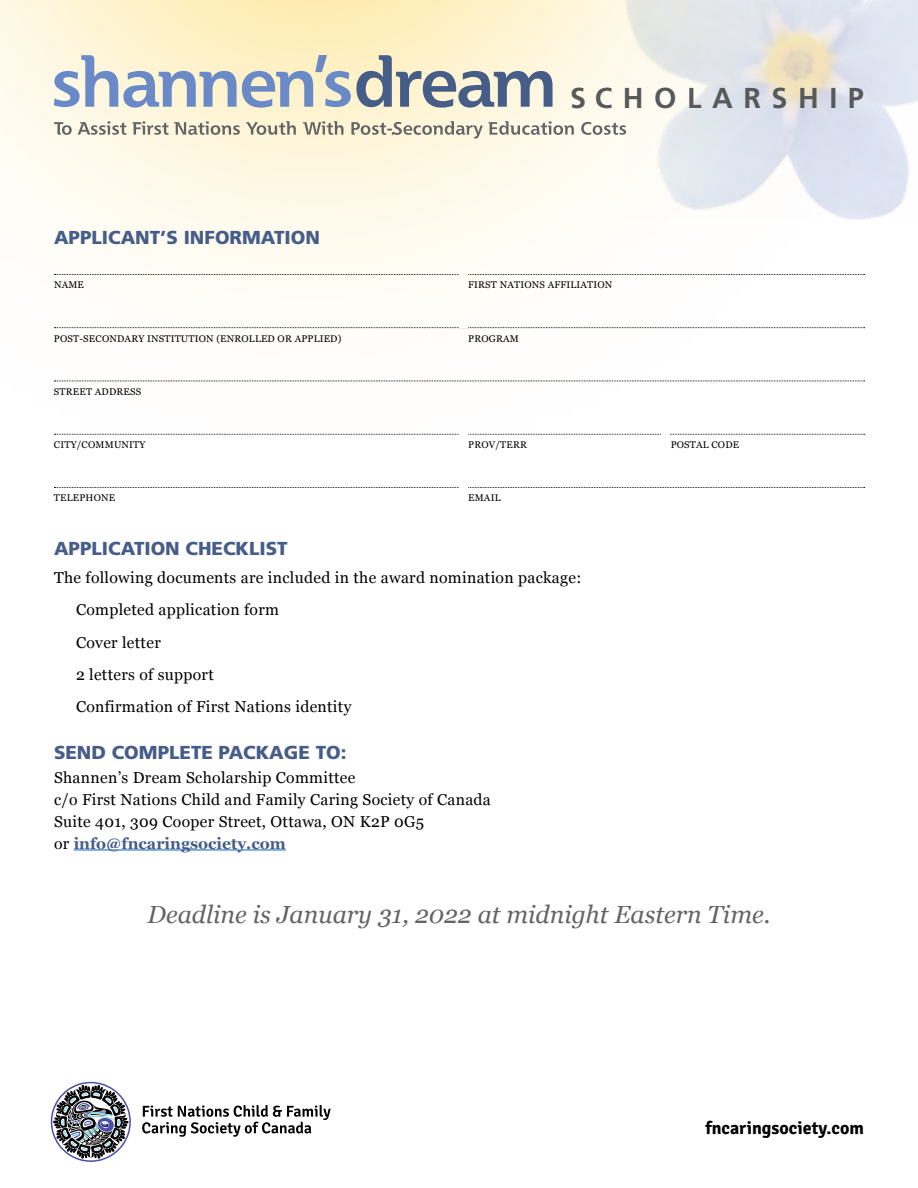
<style>
.page{position:relative;width:918px;height:1188px;background:#fff}
.page>*{position:absolute;margin:0;border:0;box-sizing:border-box;transform-origin:0 0}
.t1{font:700 28.8px "Frutiger";letter-spacing:.365em;color:#58595b}
.t2{font:italic 24.75px "Georgia";color:#636466}
.t3{font:900 18.75px "Frutiger";color:#465d88}
.t4{font:700 18px "Signika";color:#000}
.t5{font:15.75px/32.2px "Georgia";letter-spacing:.02em;color:#000}
.t6{font:9.75px "Georgia";letter-spacing:.02em;color:#000}
.s1{font-weight:700;color:#465d88}
</style>
<div class="page">
<img style="left:0;top:0;width:910px;height:381px">
<svg style="left:54px;top:381px;width:811px;height:1px"></svg>
<svg style="left:54px;top:434px;width:811px;height:1px"></svg>
<svg style="left:54px;top:487px;width:811px;height:1px"></svg>
<hr style="left:74px;top:850px;width:212px;height:1px;background:#0563c1">
<svg style="left:54px;top:273px;width:811px;height:2px"></svg>
<svg style="left:54px;top:327px;width:811px;height:1px"></svg>
<div style="left:459px;top:430px;width:9px;height:18px;background:#fff"></div>
<div style="left:662px;top:430px;width:8px;height:18px;background:#fff"></div>
<div style="left:459px;top:483px;width:9px;height:18px;background:#fff"></div>
<svg style="left:142px;top:1105px;width:189px;height:32px"></svg>
<svg style="left:51px;top:1082px;width:80px;height:79px"></svg>
<svg style="left:54px;top:121px;width:572px;height:18px;background:#d6d2c1"></svg>
<svg style="left:54px;top:55px;width:499px;height:53px;background:#c2c6c4"></svg>
<h1 class="t1" style="left:570px;top:81px;width:295px">SCHOLARSHIP</h1>
<p class="t3" style="left:54px;top:226px;width:268px">APPLICANT’S INFORMATION</p>
<p class="t6" style="left:54px;top:278px;width:32px">NAME</p>
<p class="t6" style="left:468px;top:278px;width:146px">FIRST NATIONS AFFILIATION</p>
<p class="t6" style="left:54px;top:331px;width:289px">POST-SECONDARY INSTITUTION (ENROLLED OR APPLIED)</p>
<p class="t6" style="left:468px;top:331px;width:52px">PROGRAM</p>
<p class="t6" style="left:54px;top:384px;width:89px">STREET ADDRESS</p>
<p class="t6" style="left:54px;top:438px;width:93px">CITY/COMMUNITY</p>
<p class="t6" style="left:468px;top:438px;width:60px">PROV/TERR</p>
<p class="t6" style="left:671px;top:438px;width:70px">POSTAL CODE</p>
<p class="t6" style="left:54px;top:491px;width:63px">TELEPHONE</p>
<p class="t6" style="left:468px;top:491px;width:34px">EMAIL</p>
<p class="t3" style="left:54px;top:537px;width:235px">APPLICATION CHECKLIST</p>
<p class="t5" style="left:76px;top:561px;width:507px;text-indent:-22px">The following documents are included in the award nomination package:<br>Completed application form<br>Cover letter<br>2 letters of support<br>Confirmation of First Nations identity</p>
<p class="t3" style="left:54px;top:741px;width:294px">SEND COMPLETE PACKAGE TO:</p>
<p class="t5" style="left:54px;top:766px;width:438px;line-height:21.8px">Shannen’s Dream Scholarship Committee<br>c/o First Nations Child and Family Caring Society of Canada Suite 401, 309 Cooper Street, Ottawa, ON K2P 0G5<br>or <span class="s1">info@fncaringsociety.com</span></p>
<h2 class="t2" style="left:148px;top:900px;width:624px">Deadline is January 31, 2022 at midnight Eastern Time.</h2>
<p class="t4" style="left:705px;top:1115px;width:160px">fncaringsociety.com</p>
</div>
